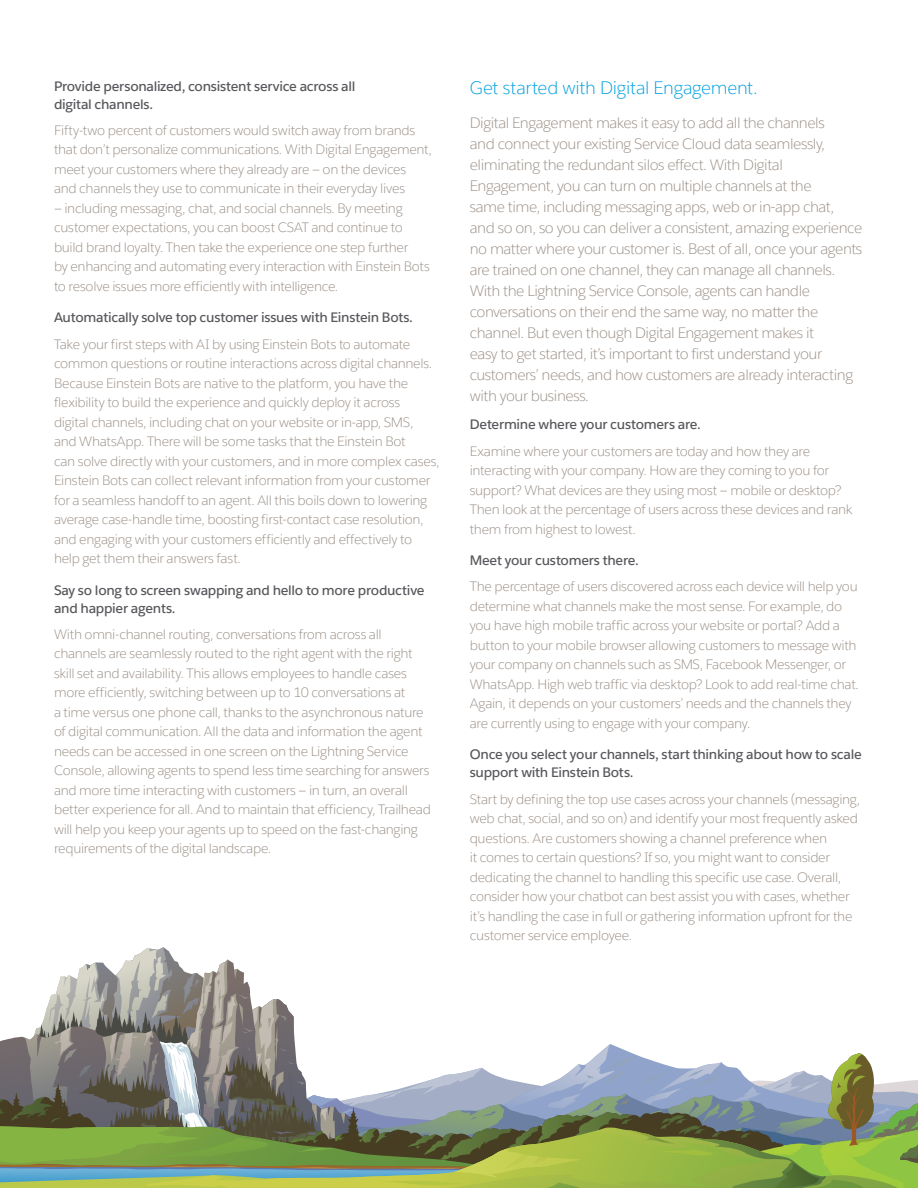
<style>
.page{position:relative;width:918px;height:1188px;background:#fff}
.page>*{position:absolute;margin:0;border:0;box-sizing:border-box;transform-origin:0 0}
.t1{font:300 18px "Salesforce Sans";letter-spacing:-.015em;color:#00a0df}
.t2{font:300 15px/21px "Salesforce Sans";letter-spacing:-.03em;color:#9a8f87}
.t3{font:300 13.5px/19.5px "Salesforce Sans";letter-spacing:-.025em;color:#9a8f87}
.t4{font:600 13.5px/18px "Salesforce Sans";letter-spacing:-.02em;color:#59575c}
</style>
<div class="page">
<svg style="left:0;top:947px;width:918px;height:241px"></svg>
<p class="t4" style="left:54px;top:77px;width:303px">Provide personalized, consistent service across all digital channels.</p>
<p class="t3" style="left:54px;top:120px;width:379px">Fifty-two percent of customers would switch away from brands that don’t personalize communications. With Digital Engagement, meet your customers where they already are — on the devices and channels they use to communicate in their everyday lives</p>
<p class="t3" style="left:54px;top:198px;width:377px">— including messaging, chat, and social channels. By meeting customer expectations, you can boost CSAT and continue to build brand loyalty. Then take the experience one step further<br>by enhancing and automating every interaction with Einstein Bots to resolve issues more efficiently with intelligence.</p>
<p class="t4" style="left:54px;top:309px;width:361px">Automatically solve top customer issues with Einstein Bots.</p>
<p class="t3" style="left:54px;top:334px;width:387px">Take your first steps with AI by using Einstein Bots to automate common questions or routine interactions across digital channels.<br>Because Einstein Bots are native to the platform, you have the flexibility to build the experience and quickly deploy it across<br>digital channels, including chat on your website or in-app, SMS,<br>and WhatsApp. There will be some tasks that the Einstein Bot<br>can solve directly with your customers, and in more complex cases, Einstein Bots can collect relevant information from your customer for a seamless handoff to an agent. All this boils down to lowering average case-handle time, boosting first-contact case resolution, and engaging with your customers efficiently and effectively to help get them their answers fast.</p>
<p class="t4" style="left:54px;top:581px;width:372px">Say so long to screen swapping and hello to more productive and happier agents.</p>
<p class="t3" style="left:54px;top:624px;width:378px">With omni-channel routing, conversations from across all channels are seamlessly routed to the right agent with the right skill set and availability. This allows employees to handle cases more efficiently, switching between up to 10 conversations at<br>a time versus one phone call, thanks to the asynchronous nature of digital communication. All the data and information the agent needs can be accessed in one screen on the Lightning Service Console, allowing agents to spend less time searching for answers and more time interacting with customers — in turn, an overall better experience for all. And to maintain that efficiency, Trailhead will help you keep your agents up to speed on the fast-changing requirements of the digital landscape.</p>
<h1 class="t1" style="left:470px;top:77px;width:289px">Get started with Digital Engagement.</h1>
<p class="t2" style="left:470px;top:113px;width:394px">Digital Engagement makes it easy to add all the channels<br>and connect your existing Service Cloud data seamlessly, eliminating the redundant silos effect. With Digital Engagement, you can turn on multiple channels at the<br>same time, including messaging apps, web or in-app chat, and so on, so you can deliver a consistent, amazing experience no matter where your customer is. Best of all, once your agents are trained on one channel, they can manage all channels.<br>With the Lightning Service Console, agents can handle conversations on their end the same way, no matter the channel. But even though Digital Engagement makes it<br>easy to get started, it’s important to first understand your customers’ needs, and how customers are already interacting with your business.</p>
<p class="t4" style="left:470px;top:416px;width:233px">Determine where your customers are.</p>
<p class="t3" style="left:470px;top:441px;width:384px">Examine where your customers are today and how they are interacting with your company. How are they coming to you for support? What devices are they using most — mobile or desktop?<br>Then look at the percentage of users across these devices and rank them from highest to lowest.</p>
<p class="t4" style="left:470px;top:551px;width:171px">Meet your customers there.</p>
<p class="t3" style="left:470px;top:577px;width:391px">The percentage of users discovered across each device will help you determine what channels make the most sense. For example, do you have high mobile traffic across your website or portal? Add a button to your mobile browser allowing customers to message with your company on channels such as SMS, Facebook Messenger, or WhatsApp. High web traffic via desktop? Look to add real-time chat.<br>Again, it depends on your customers’ needs and the channels they are currently using to engage with your company.</p>
<p class="t4" style="left:470px;top:746px;width:394px">Once you select your channels, start thinking about how to scale support with Einstein Bots.</p>
<p class="t3" style="left:470px;top:789px;width:392px">Start by defining the top use cases across your channels (messaging, web chat, social, and so on) and identify your most frequently asked questions. Are customers showing a channel preference when<br>it comes to certain questions? If so, you might want to consider dedicating the channel to handling this specific use case. Overall, consider how your chatbot can best assist you with cases, whether it’s handling the case in full or gathering information upfront for the customer service employee.</p>
</div>
